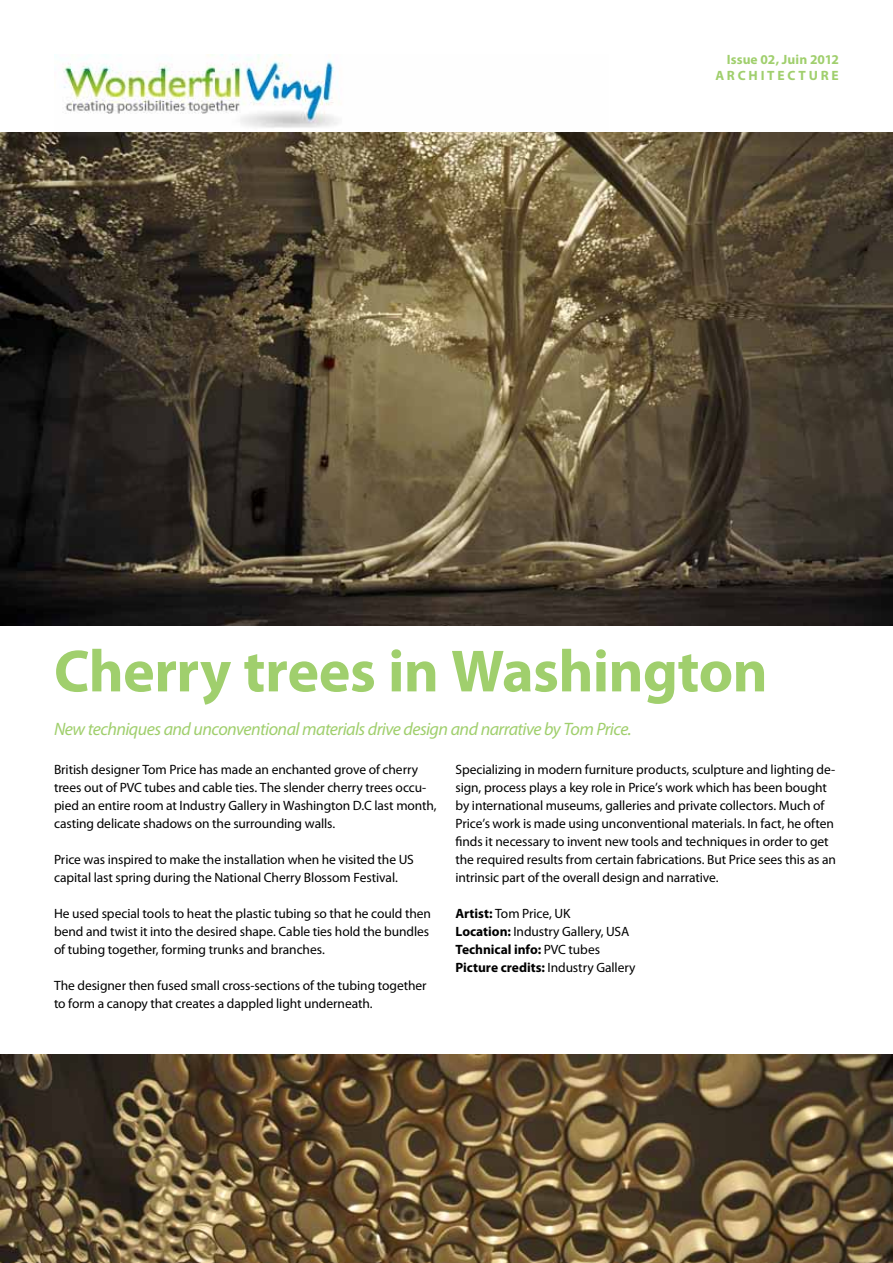
<style>
.page{position:relative;width:893px;height:1263px;background:#fff}
.page>*{position:absolute;margin:0;border:0;box-sizing:border-box;transform-origin:0 0}
.t1{font:700 60px "Myriad Pro";letter-spacing:-.01em;color:#a0cf6d}
.t2{font:italic 18px "Myriad Pro";letter-spacing:-.03em;color:#a0cf6d}
.t3{font:13.5px/18px "Myriad Pro";letter-spacing:-.005em;color:#000}
.t4{font:700 13.5px/16.2px "Myriad Pro";letter-spacing:.01em;color:#a0cf6d;text-align:right}
.s1{font-weight:700}
</style>
<div class="page">
<img style="left:54px;top:54px;width:284px;height:74px">
<img style="left:0;top:132px;width:893px;height:493px">
<img style="left:0;top:1054px;width:893px;height:209px">
<p class="t4" style="left:715px;top:51px;width:125px">Issue 02, Juin 2012<br>Arc hit ect ure</p>
<h1 class="t1" style="left:54px;top:632px;width:715px">Cherry trees in Washington</h1>
<h2 class="t2" style="left:54px;top:717px;width:579px">New techniques and unconventional materials drive design and narrative by Tom Price.</h2>
<p class="t3" style="left:54px;top:760px;width:384px">British designer Tom Price has made an enchanted grove of cherry trees out of PVC tubes and cable ties. The slender cherry trees occu&shy;pied an entire room at Industry Gallery in Washington D.C last month, casting delicate shadows on the surrounding walls.</p>
<p class="t3" style="left:54px;top:850px;width:361px">Price was inspired to make the installation when he visited the US capital last spring during the National Cherry Blossom Festival.</p>
<p class="t3" style="left:54px;top:904px;width:379px">He used special tools to heat the plastic tubing so that he could then bend and twist it into the desired shape. Cable ties hold the bundles of tubing together, forming trunks and branches.</p>
<p class="t3" style="left:54px;top:976px;width:374px">The designer then fused small cross-sections of the tubing together to form a canopy that creates a dappled light underneath.</p>
<p class="t3" style="left:455px;top:760px;width:382px">Specializing in modern furniture products, sculpture and lighting de&shy;sign, process plays a key role in Price’s work which has been bought by international museums, galleries and private collectors. Much of Price’s work is made using unconventional materials. In fact, he often finds it necessary to invent new tools and techniques in order to get the required results from certain fabrications. But Price sees this as an intrinsic part of the overall design and narrative.</p>
<p class="t3" style="left:455px;top:904px;width:182px"><span class="s1">Artist:</span> Tom Price, UK<br><span class="s1">Location:</span> Industry Gallery, USA<br><span class="s1">Technical info:</span> PVC tubes<br><span class="s1">Picture credits:</span> Industry Gallery</p>
</div>
